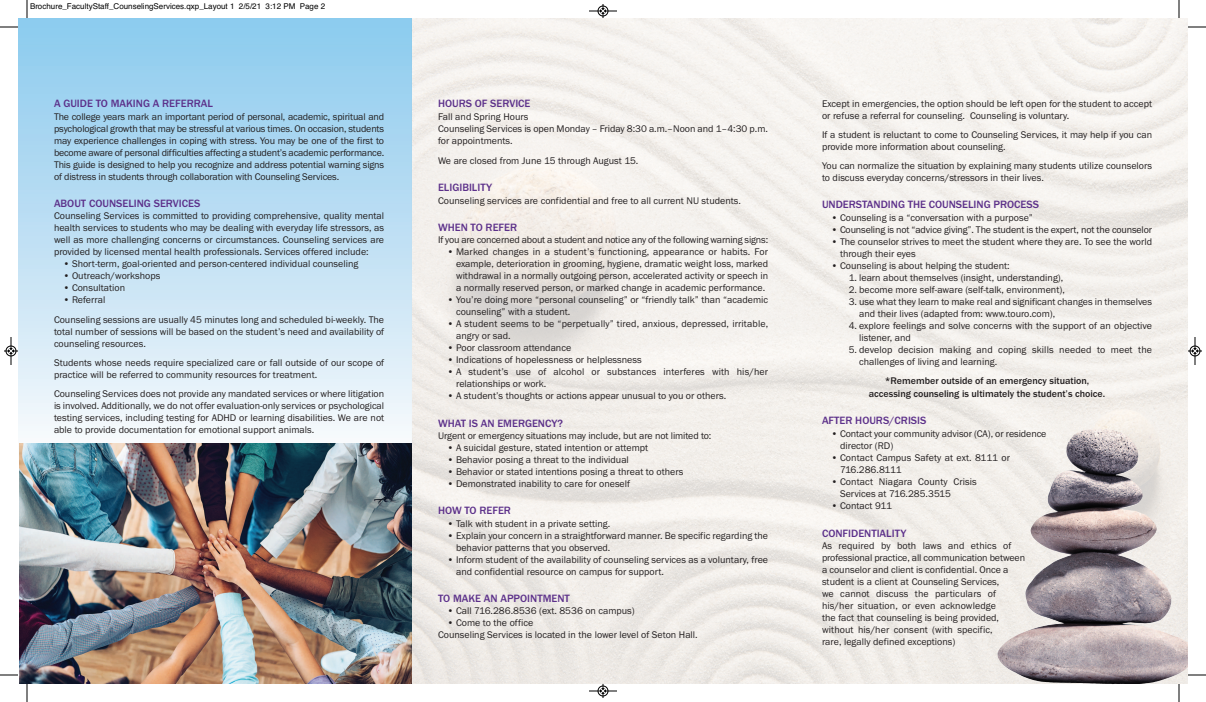
<style>
.page{position:relative;width:1206px;height:702px;background:#fff}
.page>*{position:absolute;margin:0;border:0;box-sizing:border-box;transform-origin:0 0}
.t1{font:500 11px "Franklin Gothic";color:#5c308a}
.t2{font:10px/12px "Franklin Gothic";color:#231f20}
.t3{font:500 10px "Franklin Gothic";color:#231f20}
.t4{font:8px "Helvetica";color:#000}
</style>
<div class="page">
<img style="left:411px;top:18px;width:777px;height:666px">
<div style="left:18px;top:18px;width:393px;height:443px;background:linear-gradient(to bottom,#8ac9ed,#f9fafc)"></div>
<img style="left:998px;top:604px;width:66px;height:51px">
<img style="left:19px;top:443px;width:392px;height:241px">
<svg style="left:27px;top:0;width:1px;height:18px"></svg>
<svg style="left:0;top:27px;width:18px;height:1px"></svg>
<svg style="left:1179px;top:0;width:1px;height:18px"></svg>
<svg style="left:1188px;top:27px;width:18px;height:1px"></svg>
<svg style="left:27px;top:684px;width:1px;height:18px"></svg>
<svg style="left:0;top:675px;width:18px;height:1px"></svg>
<svg style="left:1179px;top:684px;width:1px;height:18px"></svg>
<svg style="left:1188px;top:675px;width:18px;height:1px"></svg>
<svg style="left:589px;top:4px;width:28px;height:14px"></svg>
<svg style="left:589px;top:684px;width:28px;height:14px"></svg>
<svg style="left:4px;top:337px;width:14px;height:28px"></svg>
<svg style="left:1188px;top:337px;width:14px;height:28px"></svg>
<p class="t4" style="left:30px;top:3px;width:297px">Brochure_FacultyStaff_CounselingServices.qxp_Layout 1 2/5/21 3:12 PM Page 2</p>
<p class="t1" style="left:54px;top:100px;width:161px">A GUIDE TO MAKING A REFERRAL</p>
<p class="t2" style="left:54px;top:111px;width:332px;text-align:justify">The college years mark an important period of personal, academic, spiritual and psychological growth that may be stressful at various times. On occasion, students may experience challenges in coping with stress. You may be one of the first to become aware of personal difficulties affecting a student’s academic performance.<br>This guide is designed to help you recognize and address potential warning signs of distress in students through collaboration with Counseling Services.</p>
<p class="t1" style="left:54px;top:199px;width:148px">ABOUT COUNSELING SERVICES</p>
<p class="t2" style="left:54px;top:211px;width:332px;text-align:justify">Counseling Services is committed to providing comprehensive, quality mental health services to students who may be dealing with everyday life stressors, as well as more challenging concerns or circumstances. Counseling services are provided by licensed mental health professionals. Services offered include:</p>
<p class="t2" style="left:63px;top:259px;width:297px">• Short-term, goal-oriented and person-centered individual counseling</p>
<p class="t2" style="left:63px;top:271px;width:99px">• Outreach/workshops</p>
<p class="t2" style="left:63px;top:283px;width:64px">• Consultation</p>
<p class="t2" style="left:63px;top:295px;width:44px">• Referral</p>
<p class="t2" style="left:54px;top:314px;width:332px;text-align:justify">Counseling sessions are usually 45 minutes long and scheduled bi-weekly. The total number of sessions will be based on the student’s need and availability of counseling resources.</p>
<p class="t2" style="left:54px;top:357px;width:332px">Students whose needs require specialized care or fall outside of our scope of practice will be referred to community resources for treatment.</p>
<p class="t2" style="left:54px;top:388px;width:332px;text-align:justify">Counseling Services does not provide any mandated services or where litigation is involved. Additionally, we do not offer evaluation-only services or psychological testing services, including testing for ADHD or learning disabilities. We are not able to provide documentation for emotional support animals.</p>
<p class="t1" style="left:438px;top:100px;width:94px">HOURS OF SERVICE</p>
<p class="t2" style="left:438px;top:111px;width:92px">Fall and Spring Hours</p>
<p class="t2" style="left:438px;top:123px;width:331px">Counseling Services is open Monday – Friday 8:30 a.m.–Noon and 1–4:30 p.m. for appointments.</p>
<p class="t2" style="left:438px;top:155px;width:202px">We are closed from June 15 through August 15.</p>
<p class="t1" style="left:438px;top:184px;width:56px">ELIGIBILITY</p>
<p class="t2" style="left:438px;top:195px;width:304px">Counseling services are confidential and free to all current NU students.</p>
<p class="t1" style="left:438px;top:223px;width:81px">WHEN TO REFER</p>
<p class="t2" style="left:438px;top:235px;width:332px">If you are concerned about a student and notice any of the following warning signs:</p>
<p class="t2" style="left:456px;top:247px;width:314px;text-align:justify;text-indent:-9px">• Marked changes in a student’s functioning, appearance or habits. For example, deterioration in grooming, hygiene, dramatic weight loss, marked withdrawal in a normally outgoing person, accelerated activity or speech in a normally reserved person, or marked change in academic performance.</p>
<p class="t2" style="left:456px;top:295px;width:314px;text-indent:-9px">• You’re doing more “personal counseling” or “friendly talk” than “academic counseling” with a student.</p>
<p class="t2" style="left:456px;top:319px;width:314px;text-indent:-9px">• A student seems to be “perpetually” tired, anxious, depressed, irritable, angry or sad.</p>
<p class="t2" style="left:447px;top:343px;width:126px">• Poor classroom attendance</p>
<p class="t2" style="left:447px;top:355px;width:196px">• Indications of hopelessness or helplessness</p>
<p class="t2" style="left:456px;top:367px;width:314px;text-indent:-9px">• A student’s use of alcohol or substances interferes with his/her relationships or work.</p>
<p class="t2" style="left:447px;top:391px;width:281px">• A student’s thoughts or actions appear unusual to you or others.</p>
<p class="t1" style="left:438px;top:419px;width:126px">WHAT IS AN EMERGENCY?</p>
<p class="t2" style="left:438px;top:430px;width:275px">Urgent or emergency situations may include, but are not limited to:</p>
<p class="t2" style="left:447px;top:442px;width:203px">• A suicidal gesture, stated intention or attempt</p>
<p class="t2" style="left:447px;top:454px;width:183px">• Behavior posing a threat to the individual</p>
<p class="t2" style="left:447px;top:466px;width:238px">• Behavior or stated intentions posing a threat to others</p>
<p class="t2" style="left:447px;top:478px;width:185px">• Demonstrated inability to care for oneself</p>
<p class="t1" style="left:438px;top:507px;width:74px">HOW TO REFER</p>
<p class="t2" style="left:447px;top:518px;width:165px">• Talk with student in a private setting.</p>
<p class="t2" style="left:456px;top:530px;width:314px;text-indent:-9px">• Explain your concern in a straightforward manner. Be specific regarding the behavior patterns that you observed.</p>
<p class="t2" style="left:456px;top:554px;width:314px;text-indent:-9px">• Inform student of the availability of counseling services as a voluntary, free and confidential resource on campus for support.</p>
<p class="t1" style="left:438px;top:594px;width:133px">TO MAKE AN APPOINTMENT</p>
<p class="t2" style="left:447px;top:606px;width:189px">• Call 716.286.8536 (ext. 8536 on campus)</p>
<p class="t2" style="left:447px;top:618px;width:88px">• Come to the office</p>
<p class="t2" style="left:438px;top:630px;width:261px">Counseling Services is located in the lower level of Seton Hall.</p>
<p class="t2" style="left:822px;top:98px;width:332px">Except in emergencies, the option should be left open for the student to accept or refuse a referral for counseling. Counseling is voluntary.</p>
<p class="t2" style="left:822px;top:129px;width:332px">If a student is reluctant to come to Counseling Services, it may help if you can provide more information about counseling.</p>
<p class="t2" style="left:822px;top:160px;width:332px">You can normalize the situation by explaining many students utilize counselors to discuss everyday concerns/stressors in their lives.</p>
<p class="t1" style="left:822px;top:201px;width:219px">UNDERSTANDING THE COUNSELING PROCESS</p>
<p class="t2" style="left:831px;top:212px;width:203px">• Counseling is a “conversation with a purpose”</p>
<p class="t2" style="left:831px;top:224px;width:323px">• Counseling is not “advice giving”. The student is the expert, not the counselor</p>
<p class="t2" style="left:840px;top:236px;width:314px;text-indent:-9px">• The counselor strives to meet the student where they are. To see the world through their eyes</p>
<p class="t2" style="left:831px;top:260px;width:180px">• Counseling is about helping the student:</p>
<p class="t2" style="left:849px;top:272px;width:216px">1. learn about themselves (insight, understanding),</p>
<p class="t2" style="left:849px;top:284px;width:218px">2. become more self-aware (self-talk, environment),</p>
<p class="t2" style="left:859px;top:296px;width:294px;text-indent:-10px">3. use what they learn to make real and significant changes in themselves and their lives (adapted from: www.touro.com),</p>
<p class="t2" style="left:859px;top:320px;width:294px;text-indent:-10px">4. explore feelings and solve concerns with the support of an objective listener, and</p>
<p class="t2" style="left:859px;top:344px;width:294px;text-indent:-10px">5. develop decision making and coping skills needed to meet the challenges of living and learning.</p>
<p class="t3" style="left:885px;top:377px;width:206px">*Remember outside of an emergency situation,</p>
<p class="t3" style="left:869px;top:390px;width:238px">accessing counseling is ultimately the student’s choice.</p>
<p class="t1" style="left:822px;top:417px;width:106px">AFTER HOURS/CRISIS</p>
<p class="t2" style="left:840px;top:428px;width:208px;text-indent:-9px">• Contact your community advisor (CA), or residence director (RD)</p>
<p class="t2" style="left:840px;top:452px;width:171px;text-indent:-9px">• Contact Campus Safety at ext. 8111 or<br>716.286.8111</p>
<p class="t2" style="left:840px;top:476px;width:138px;text-indent:-9px">• Contact Niagara County Crisis<br>Services at 716.285.3515</p>
<p class="t2" style="left:831px;top:501px;width:63px">• Contact 911</p>
<p class="t1" style="left:822px;top:529px;width:86px">CONFIDENTIALITY</p>
<p class="t2" style="left:822px;top:541px;width:205px">As required by both laws and ethics of professional practice, all communication between a counselor and client is confidential. Once a student is a client at Counseling Services,<br>we cannot discuss the particulars of his/her situation, or even acknowledge<br>the fact that counseling is being provided, without his/her consent (with specific,<br>rare, legally defined exceptions)</p>
</div>
